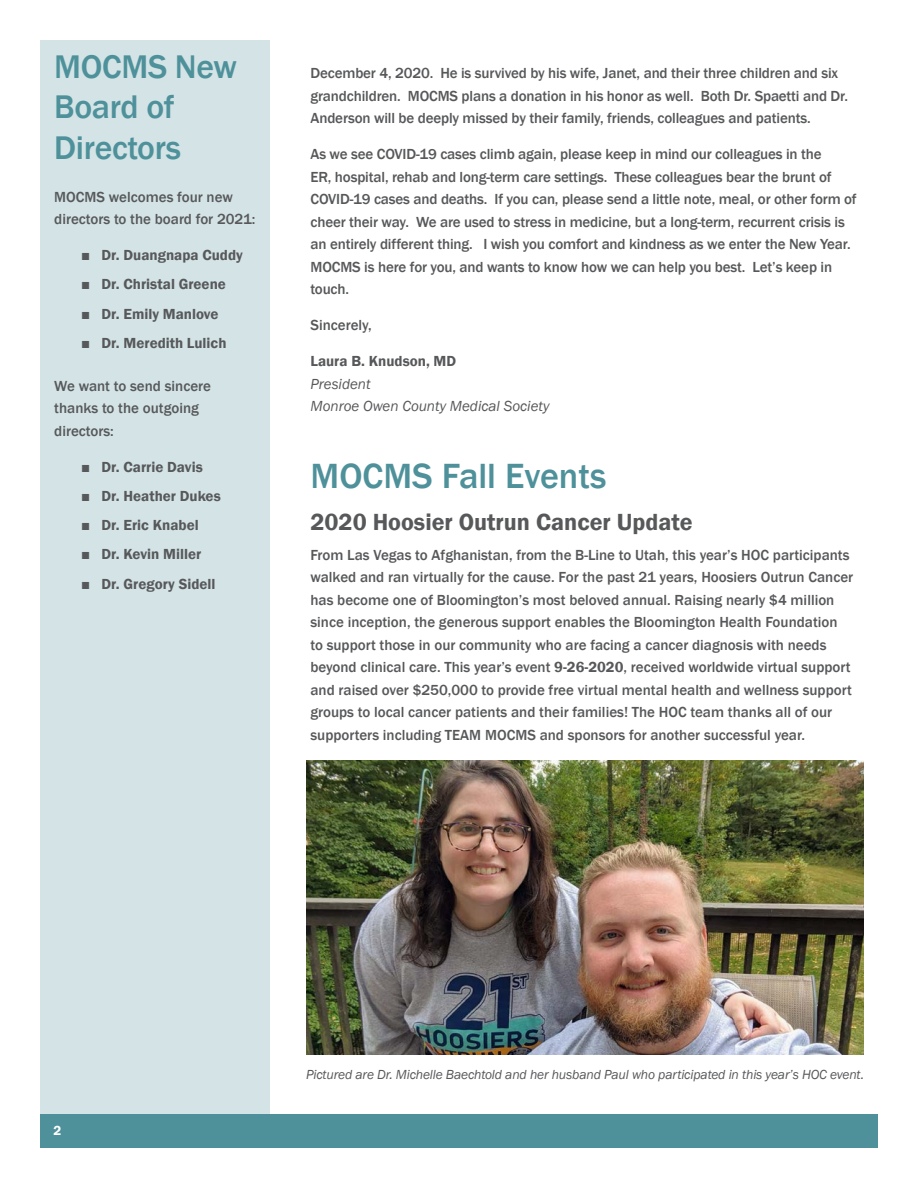
<style>
.page{position:relative;width:918px;height:1188px;background:#fff}
.page>*{position:absolute;margin:0;border:0;box-sizing:border-box;transform-origin:0 0}
.t1{font:500 36px "Franklin Gothic";color:#4e919a}
.h1_-_Sidebar{font:500 33.6px/40.3px "Franklin Gothic";letter-spacing:-.01em;color:#4e919a}
.t2{font:600 24px "Franklin Gothic";color:#57585a}
.t3{font:500 15px/22.5px "Franklin Gothic";color:#57585a}
.t4{font:600 15px "Franklin Gothic";color:#57585a}
.Credit_Line{font:italic 15px "Franklin Gothic";color:#57585a}
.Credit_Line-2{font:italic 13.5px "Franklin Gothic";letter-spacing:-.01em;color:#57585a}
.t5{font:600 13.5px "Franklin Gothic";color:#fff}
.s1{font-weight:500}
.s2{font-weight:600}
</style>
<div class="page">
<div style="left:40px;top:1114px;width:55px;height:34px;background:#4e919a"></div>
<div style="left:95px;top:1114px;width:783px;height:34px;background:#4e919a"></div>
<div style="left:40px;top:40px;width:230px;height:1074px;background:#d3e3e6"></div>
<img style="left:306px;top:760px;width:558px;height:294px">
<p class="h1_-_Sidebar" style="left:54px;top:47px;width:184px">MOCMS New<br>Board of<br>Directors</p>
<p class="t3" style="left:54px;top:185px;width:203px">MOCMS welcomes four new directors to the board for 2021:</p>
<p class="t4" style="left:81px;top:246px;width:163px"><span class="s1">■</span> Dr. Duangnapa Cuddy</p>
<p class="t4" style="left:81px;top:275px;width:146px"><span class="s1">■</span> Dr. Christal Greene</p>
<p class="t4" style="left:81px;top:304px;width:139px"><span class="s1">■</span> Dr. Emily Manlove</p>
<p class="t4" style="left:81px;top:334px;width:147px"><span class="s1">■</span> Dr. Meredith Lulich</p>
<p class="t3" style="left:54px;top:374px;width:158px">We want to send sincere thanks to the outgoing directors:</p>
<p class="t4" style="left:81px;top:457px;width:123px"><span class="s1">■</span> Dr. Carrie Davis</p>
<p class="t4" style="left:81px;top:487px;width:141px"><span class="s1">■</span> Dr. Heather Dukes</p>
<p class="t4" style="left:81px;top:516px;width:119px"><span class="s1">■</span> Dr. Eric Knabel</p>
<p class="t4" style="left:81px;top:545px;width:122px"><span class="s1">■</span> Dr. Kevin Miller</p>
<p class="t4" style="left:81px;top:574px;width:136px"><span class="s1">■</span> Dr. Gregory Sidell</p>
<p class="t3" style="left:311px;top:62px;width:539px">December 4, 2020. He is survived by his wife, Janet, and their three children and six grandchildren. MOCMS plans a donation in his honor as well. Both Dr. Spaetti and Dr.<br>Anderson will be deeply missed by their family, friends, colleagues and patients.</p>
<p class="t3" style="left:311px;top:143px;width:548px">As we see COVID-19 cases climb again, please keep in mind our colleagues in the<br>ER, hospital, rehab and long-term care settings. These colleagues bear the brunt of COVID-19 cases and deaths. If you can, please send a little note, meal, or other form of cheer their way. We are used to stress in medicine, but a long-term, recurrent crisis is an entirely different thing. I wish you comfort and kindness as we enter the New Year.<br>MOCMS is here for you, and wants to know how we can help you best. Let’s keep in touch.</p>
<p class="t3" style="left:311px;top:314px;width:63px">Sincerely,</p>
<p class="t4" style="left:311px;top:352px;width:147px">Laura B. Knudson, MD</p>
<p class="Credit_Line" style="left:311px;top:374px;width:62px">President</p>
<p class="Credit_Line" style="left:311px;top:397px;width:240px">Monroe Owen County Medical Society</p>
<p class="t1" style="left:310px;top:454px;width:297px">MOCMS Fall Events</p>
<p class="t2" style="left:310px;top:507px;width:384px">2020 Hoosier Outrun Cancer Update</p>
<p class="t3" style="left:310px;top:543px;width:544px">From Las Vegas to Afghanistan, from the B-Line to Utah, this year’s HOC participants walked and ran virtually for the cause. For the past 21 years, Hoosiers Outrun Cancer has become one of Bloomington’s most beloved annual. Raising nearly $4 million since inception, the generous support enables the Bloomington Health Foundation to support those in our community who are facing a cancer diagnosis with needs beyond clinical care. This year’s event <span class="s2">9-26-2020</span>, received worldwide virtual support and raised over $250,000 to provide free virtual mental health and wellness support groups to local cancer patients and their families! The HOC team thanks all of our supporters including TEAM MOCMS and sponsors for another successful year.</p>
<p class="t5" style="left:53px;top:1123px;width:9px">2</p>
<p class="Credit_Line-2" style="left:306px;top:1066px;width:560px">Pictured are Dr. Michelle Baechtold and her husband Paul who participated in this year’s HOC event.</p>
</div>
